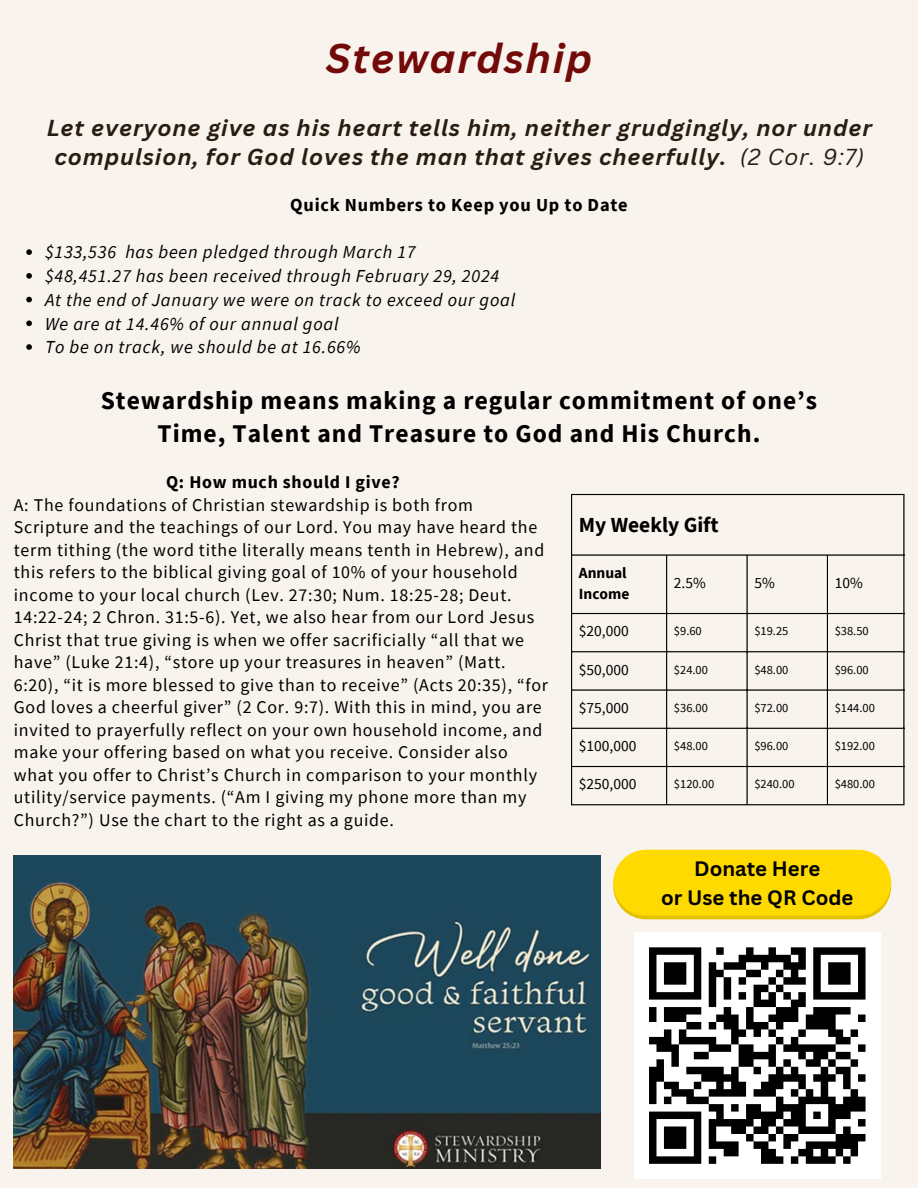
<style>
.page{position:relative;width:918px;height:1188px;background:#f8f3ec}
.page>*{position:absolute;margin:0;border:0;box-sizing:border-box;transform-origin:0 0}
.t1{font:italic 700 40.5px "Canva Sans";letter-spacing:.04em;color:#720a0a}
.t2{font:700 25.5px/32.7px "Source Sans Pro";letter-spacing:.04em;color:#000;text-align:center}
.t3{font:italic 700 22.5px/29.2px "Canva Sans";letter-spacing:.04em;color:#291d12}
.t4{font:italic 22.5px "Canva Sans";color:#291d12}
.t5{font:700 21.45px "Source Sans Pro";color:#000}
.t6{font:700 20.4px/28.2px "Canva Sans";color:#000;text-align:center}
.t7{font:italic 18.3px "Source Sans Pro";letter-spacing:.04em;color:#000}
.t8{font:700 18.3px "Source Sans Pro";letter-spacing:.04em;color:#000}
.t9{font:17.85px/22.5px "Source Sans Pro";letter-spacing:.04em;color:#000}
.t10{font:700 17.85px "Source Sans Pro";letter-spacing:.04em;color:#000}
.t11{font:15.45px "Source Sans Pro";color:#000}
.t12{font:700 15.45px/20.7px "Source Sans Pro";color:#000}
.t13{font:12.45px "Source Sans Pro";color:#000}
</style>
<div class="page">
<svg style="left:613px;top:889px;width:278px;height:30px"></svg>
<div style="left:613px;top:850px;width:278px;height:66px;background:#ffda00;border-radius:33px"></div>
<div style="left:634px;top:932px;width:246px;height:247px;background:#fff"></div>
<svg style="left:649px;top:947px;width:217px;height:217px"></svg>
<img style="left:13px;top:855px;width:588px;height:313px">
<hr style="left:571px;top:495px;width:1px;height:309px;background:#000">
<hr style="left:666px;top:556px;width:1px;height:248px;background:#000">
<hr style="left:746px;top:556px;width:2px;height:248px;background:#000">
<hr style="left:827px;top:556px;width:1px;height:248px;background:#000">
<hr style="left:903px;top:495px;width:2px;height:309px;background:#000">
<hr style="left:571px;top:494px;width:334px;height:1px;background:#000">
<hr style="left:571px;top:554px;width:334px;height:2px;background:#000">
<hr style="left:571px;top:613px;width:334px;height:1px;background:#000">
<hr style="left:571px;top:651px;width:334px;height:1px;background:#000">
<hr style="left:571px;top:689px;width:334px;height:2px;background:#000">
<hr style="left:571px;top:728px;width:334px;height:1px;background:#000">
<hr style="left:571px;top:766px;width:334px;height:1px;background:#000">
<hr style="left:571px;top:804px;width:334px;height:1px;background:#000">
<svg style="left:26px;top:249px;width:6px;height:6px"></svg>
<svg style="left:26px;top:273px;width:6px;height:6px"></svg>
<svg style="left:26px;top:297px;width:6px;height:5px"></svg>
<svg style="left:26px;top:320px;width:6px;height:6px"></svg>
<svg style="left:26px;top:344px;width:6px;height:6px"></svg>
<p class="t1" style="left:326px;top:30px;width:268px">Stewardship</p>
<p class="t3" style="left:55px;top:113px;width:819px;text-indent:-8px">Let everyone give as his heart tells him, neither grudgingly, nor under compulsion, for God loves the man that gives cheerfully.</p>
<p class="t4" style="left:740px;top:141px;width:126px">(2 Cor. 9:7)</p>
<p class="t8" style="left:290px;top:193px;width:339px">Quick Numbers to Keep you Up to Date</p>
<p class="t7" style="left:45px;top:240px;width:372px">$133,536 has been pledged through March 17</p>
<p class="t7" style="left:45px;top:264px;width:456px">$48,451.27 has been received through February 29, 2024</p>
<p class="t7" style="left:45px;top:288px;width:472px">At the end of January we were on track to exceed our goal</p>
<p class="t7" style="left:45px;top:312px;width:295px">We are at 14.46% of our annual goal</p>
<p class="t7" style="left:45px;top:335px;width:317px">To be on track, we should be at 16.66%</p>
<p class="t2" style="left:101px;top:384px;width:718px">Stewardship means making a regular commitment of one’s<br>Time, Talent and Treasure to God and His Church.</p>
<p class="t10" style="left:166px;top:471px;width:235px">Q: How much should I give?</p>
<h3 class="t9" style="left:14px;top:493px;width:536px">A: The foundations of Christian stewardship is both from Scripture and the teachings of our Lord. You may have heard the term tithing (the word tithe literally means tenth in Hebrew), and this refers to the biblical giving goal of 10% of your household income to your local church (Lev. 27:30; Num. 18:25-28; Deut.<br>14:22-24; 2 Chron. 31:5-6). Yet, we also hear from our Lord Jesus Christ that true giving is when we offer sacrificially “all that we have” (Luke 21:4), “store up your treasures in heaven” (Matt.<br>6:20), “it is more blessed to give than to receive” (Acts 20:35), “for God loves a cheerful giver” (2 Cor. 9:7). With this in mind, you are invited to prayerfully reflect on your own household income, and make your offering based on what you receive. Consider also what you offer to Christ’s Church in comparison to your monthly utility/service payments. (“Am I giving my phone more than my Church?”) Use the chart to the right as a guide.</h3>
<h4 class="t5" style="left:579px;top:511px;width:141px">My Weekly Gift</h4>
<h5 class="t12" style="left:579px;top:562px;width:52px">Annual<br>Income</h5>
<p class="t11" style="left:674px;top:573px;width:33px">2.5%</p>
<p class="t11" style="left:754px;top:573px;width:22px">5%</p>
<p class="t11" style="left:835px;top:573px;width:30px">10%</p>
<p class="t11" style="left:579px;top:621px;width:51px">$20,000</p>
<p class="t13" style="left:674px;top:623px;width:29px">$9.60</p>
<h2 class="t13" style="left:754px;top:623px;width:36px">$19.25</h2>
<p class="t13" style="left:835px;top:623px;width:36px">$38.50</p>
<p class="t11" style="left:579px;top:659px;width:51px">$50,000</p>
<p class="t13" style="left:674px;top:661px;width:36px">$24.00</p>
<p class="t13" style="left:754px;top:661px;width:36px">$48.00</p>
<p class="t13" style="left:835px;top:661px;width:36px">$96.00</p>
<p class="t11" style="left:579px;top:698px;width:51px">$75,000</p>
<p class="t13" style="left:674px;top:700px;width:36px">$36.00</p>
<p class="t13" style="left:754px;top:700px;width:36px">$72.00</p>
<p class="t13" style="left:835px;top:700px;width:42px">$144.00</p>
<p class="t11" style="left:579px;top:736px;width:59px">$100,000</p>
<p class="t13" style="left:674px;top:738px;width:36px">$48.00</p>
<p class="t13" style="left:754px;top:738px;width:36px">$96.00</p>
<p class="t13" style="left:835px;top:738px;width:42px">$192.00</p>
<p class="t11" style="left:579px;top:774px;width:59px">$250,000</p>
<p class="t13" style="left:674px;top:776px;width:42px">$120.00</p>
<p class="t13" style="left:754px;top:776px;width:42px">$240.00</p>
<p class="t13" style="left:835px;top:776px;width:42px">$480.00</p>
<p class="t6" style="left:661px;top:854px;width:194px">Donate Here<br>or Use the QR Code</p>
</div>
